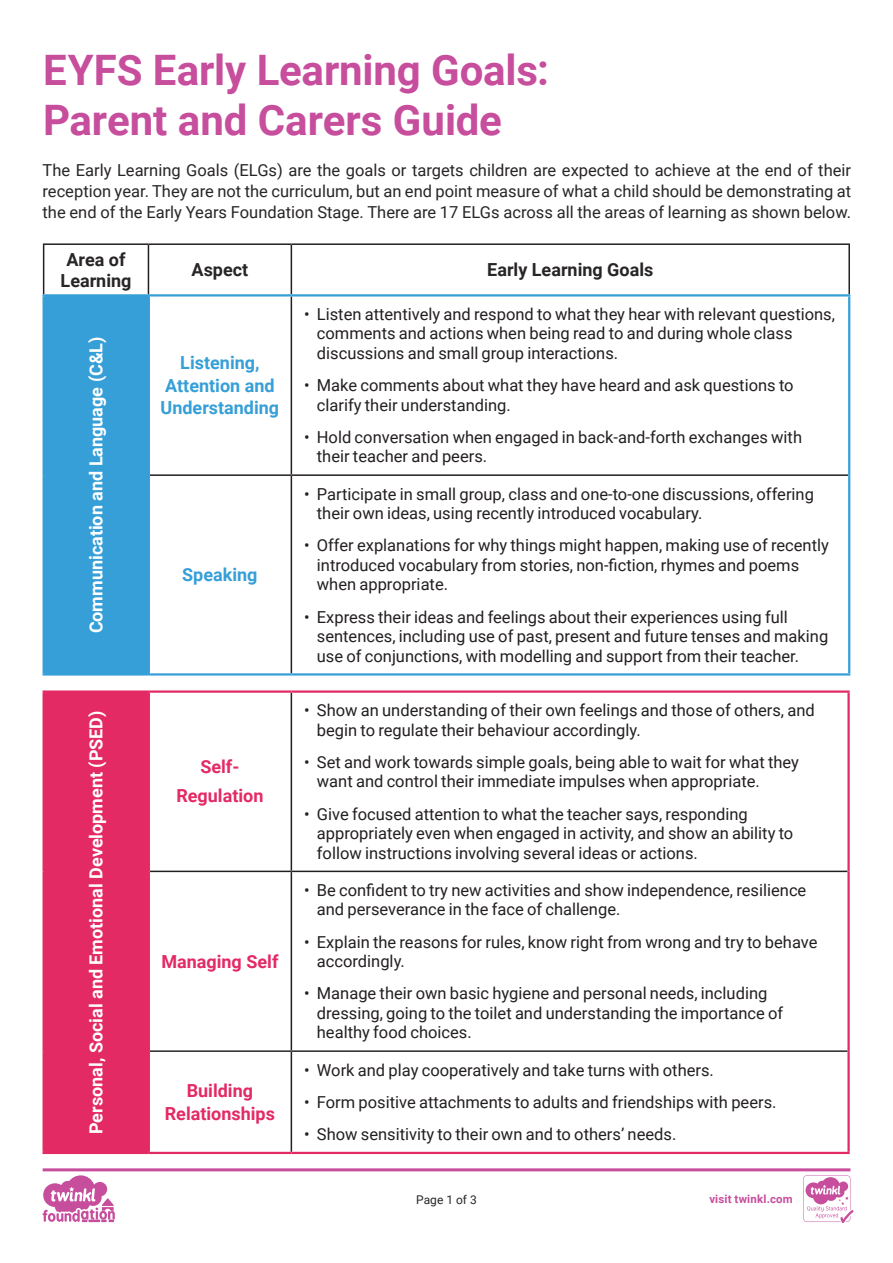
<style>
.page{position:relative;width:893px;height:1263px;background:#fff}
.page>*{position:absolute;margin:0;border:0;box-sizing:border-box;transform-origin:0 0}
.Heading_1{font:700 42px/50.4px "Roboto";letter-spacing:-.005em;color:#c74d9d}
.Heading_4{font:700 18px "Roboto";color:#fff}
.Heading_4-2{font:700 18px/22.5px "Roboto";color:#e32a65;text-align:center}
.Heading_4-3{font:700 18px/22.5px "Roboto";color:#369fd8;text-align:center}
.Heading_4-4{font:700 18px "Roboto";color:#282526}
.t1{font:16.5px/19.5px "Roboto";color:#231f20}
.Adult_Body_Copy{font:16.5px/21px "Roboto";color:#282526;text-align:justify}
.t2{font:12px "Roboto";color:#282526}
.t3{font:700 11.4px "Roboto";letter-spacing:.02em;color:#c74d9d}
</style>
<div class="page">
<div style="left:44px;top:295px;width:104px;height:379px;background:#369fd8"></div>
<hr style="left:43px;top:243px;width:105px;height:2px;background:#231f20">
<hr style="left:43px;top:245px;width:1px;height:49px;background:#231f20">
<hr style="left:148px;top:243px;width:143px;height:2px;background:#231f20">
<hr style="left:148px;top:245px;width:1px;height:49px;background:#231f20">
<hr style="left:291px;top:243px;width:559px;height:2px;background:#231f20">
<hr style="left:291px;top:245px;width:1px;height:49px;background:#231f20">
<hr style="left:848px;top:245px;width:2px;height:49px;background:#231f20">
<hr style="left:291px;top:296px;width:1px;height:178px;background:#231f20">
<hr style="left:150px;top:474px;width:141px;height:2px;background:#231f20">
<hr style="left:291px;top:474px;width:557px;height:2px;background:#231f20">
<hr style="left:291px;top:476px;width:1px;height:197px;background:#231f20">
<hr style="left:147px;top:296px;width:3px;height:179px;background:#369fd8">
<hr style="left:147px;top:475px;width:3px;height:198px;background:#369fd8">
<hr style="left:43px;top:294px;width:105px;height:2px;background:#369fd8">
<hr style="left:43px;top:296px;width:2px;height:179px;background:#369fd8">
<hr style="left:43px;top:475px;width:2px;height:198px;background:#369fd8">
<hr style="left:43px;top:673px;width:105px;height:2px;background:#369fd8">
<hr style="left:148px;top:294px;width:143px;height:2px;background:#369fd8">
<hr style="left:291px;top:294px;width:559px;height:2px;background:#369fd8">
<hr style="left:848px;top:296px;width:2px;height:179px;background:#369fd8">
<hr style="left:848px;top:475px;width:2px;height:198px;background:#369fd8">
<hr style="left:148px;top:673px;width:143px;height:2px;background:#369fd8">
<hr style="left:291px;top:673px;width:559px;height:2px;background:#369fd8">
<div style="left:44px;top:692px;width:104px;height:461px;background:#e32a65"></div>
<hr style="left:291px;top:693px;width:1px;height:178px;background:#231f20">
<hr style="left:150px;top:871px;width:141px;height:1px;background:#231f20">
<hr style="left:291px;top:871px;width:556px;height:1px;background:#231f20">
<hr style="left:291px;top:872px;width:1px;height:178px;background:#231f20">
<hr style="left:291px;top:1052px;width:1px;height:100px;background:#231f20">
<hr style="left:150px;top:1050px;width:141px;height:2px;background:#282526">
<hr style="left:291px;top:1050px;width:556px;height:2px;background:#282526">
<hr style="left:147px;top:693px;width:3px;height:178px;background:#e32a65">
<hr style="left:147px;top:871px;width:3px;height:180px;background:#e32a65">
<hr style="left:147px;top:1051px;width:3px;height:101px;background:#e32a65">
<hr style="left:43px;top:690px;width:105px;height:3px;background:#e32a65">
<hr style="left:43px;top:693px;width:2px;height:178px;background:#e32a65">
<hr style="left:43px;top:871px;width:2px;height:180px;background:#e32a65">
<hr style="left:43px;top:1051px;width:2px;height:101px;background:#e32a65">
<hr style="left:43px;top:1152px;width:105px;height:2px;background:#e32a65">
<hr style="left:148px;top:690px;width:143px;height:3px;background:#e32a65">
<hr style="left:291px;top:690px;width:559px;height:3px;background:#e32a65">
<hr style="left:847px;top:693px;width:3px;height:178px;background:#e32a65">
<hr style="left:847px;top:871px;width:3px;height:180px;background:#e32a65">
<hr style="left:847px;top:1051px;width:3px;height:101px;background:#e32a65">
<hr style="left:148px;top:1152px;width:143px;height:2px;background:#e32a65">
<hr style="left:291px;top:1152px;width:559px;height:2px;background:#e32a65">
<svg style="left:43px;top:1168px;width:810px;height:55px"></svg>
<p class="Heading_1" style="left:43px;top:43px;width:507px">EYFS Early Learning Goals:<br>Parent and Carers Guide</p>
<p class="Adult_Body_Copy" style="left:43px;top:159px;width:810px">The Early Learning Goals (ELGs) are the goals or targets children are expected to achieve at the end of their reception year. They are not the curriculum, but an end point measure of what a child should be demonstrating at the end of the Early Years Foundation Stage. There are 17 ELGs across all the areas of learning as shown below.</p>
<p class="Heading_4-4" style="left:67px;top:246px;width:60px">Area of</p>
<p class="Heading_4-4" style="left:61px;top:268px;width:72px">Learning</p>
<p class="Heading_4-4" style="left:192px;top:257px;width:58px">Aspect</p>
<p class="Heading_4-4" style="left:487px;top:257px;width:168px">Early Learning Goals</p>
<p class="Heading_4" style="left:83px;top:633px;width:298px;rotate:-90deg">Communication and Language (C&amp;L)</p>
<p class="Heading_4" style="left:83px;top:1134px;width:425px;rotate:-90deg">Personal, Social and Emotional Development (PSED)</p>
<p class="Heading_4-3" style="left:161px;top:351px;width:120px">Listening,<br>Attention and<br>Understanding</p>
<p class="Heading_4-3" style="left:182px;top:563px;width:77px">Speaking</p>
<p class="Heading_4-2" style="left:200px;top:755px;width:41px">Self-</p>
<p class="Heading_4-2" style="left:176px;top:784px;width:89px">Regulation</p>
<p class="Heading_4-2" style="left:161px;top:949px;width:119px">Managing Self</p>
<p class="Heading_4-2" style="left:165px;top:1079px;width:112px">Building<br>Relationships</p>
<p class="t1" style="left:317px;top:304px;width:520px;text-indent:-13px">• Listen attentively and respond to what they hear with relevant questions, comments and actions when being read to and during whole class discussions and small group interactions.</p>
<p class="t1" style="left:317px;top:375px;width:478px;text-indent:-13px">• Make comments about what they have heard and ask questions to clarify their understanding.</p>
<p class="t1" style="left:317px;top:427px;width:487px;text-indent:-13px">• Hold conversation when engaged in back-and-forth exchanges with their teacher and peers.</p>
<p class="t1" style="left:317px;top:483px;width:499px;text-indent:-13px">• Participate in small group, class and one-to-one discussions, offering their own ideas, using recently introduced vocabulary.</p>
<p class="t1" style="left:317px;top:535px;width:514px;text-indent:-13px">• Offer explanations for why things might happen, making use of recently introduced vocabulary from stories, non-fiction, rhymes and poems when appropriate.</p>
<p class="t1" style="left:317px;top:606px;width:513px;text-indent:-13px">• Express their ideas and feelings about their experiences using full sentences, including use of past, present and future tenses and making use of conjunctions, with modelling and support from their teacher.</p>
<p class="t1" style="left:317px;top:700px;width:499px;text-indent:-13px">• Show an understanding of their own feelings and those of others, and begin to regulate their behaviour accordingly.</p>
<p class="t1" style="left:317px;top:752px;width:484px;text-indent:-13px">• Set and work towards simple goals, being able to wait for what they want and control their immediate impulses when appropriate.</p>
<p class="t1" style="left:317px;top:803px;width:478px;text-indent:-13px">• Give focused attention to what the teacher says, responding appropriately even when engaged in activity, and show an ability to follow instructions involving several ideas or actions.</p>
<p class="t1" style="left:317px;top:880px;width:491px;text-indent:-13px">• Be confident to try new activities and show independence, resilience and perseverance in the face of challenge.</p>
<p class="t1" style="left:317px;top:931px;width:502px;text-indent:-13px">• Explain the reasons for rules, know right from wrong and try to behave accordingly.</p>
<p class="t1" style="left:317px;top:983px;width:468px;text-indent:-13px">• Manage their own basic hygiene and personal needs, including dressing, going to the toilet and understanding the importance of healthy food choices.</p>
<p class="t1" style="left:304px;top:1059px;width:411px">• Work and play cooperatively and take turns with others.</p>
<p class="t1" style="left:304px;top:1092px;width:474px">• Form positive attachments to adults and friendships with peers.</p>
<p class="t1" style="left:304px;top:1124px;width:374px">• Show sensitivity to their own and to others’ needs.</p>
<p class="t2" style="left:416px;top:1191px;width:62px">Page 1 of 3</p>
<p class="t3" style="left:709px;top:1191px;width:85px">visit twinkl.com</p>
</div>
